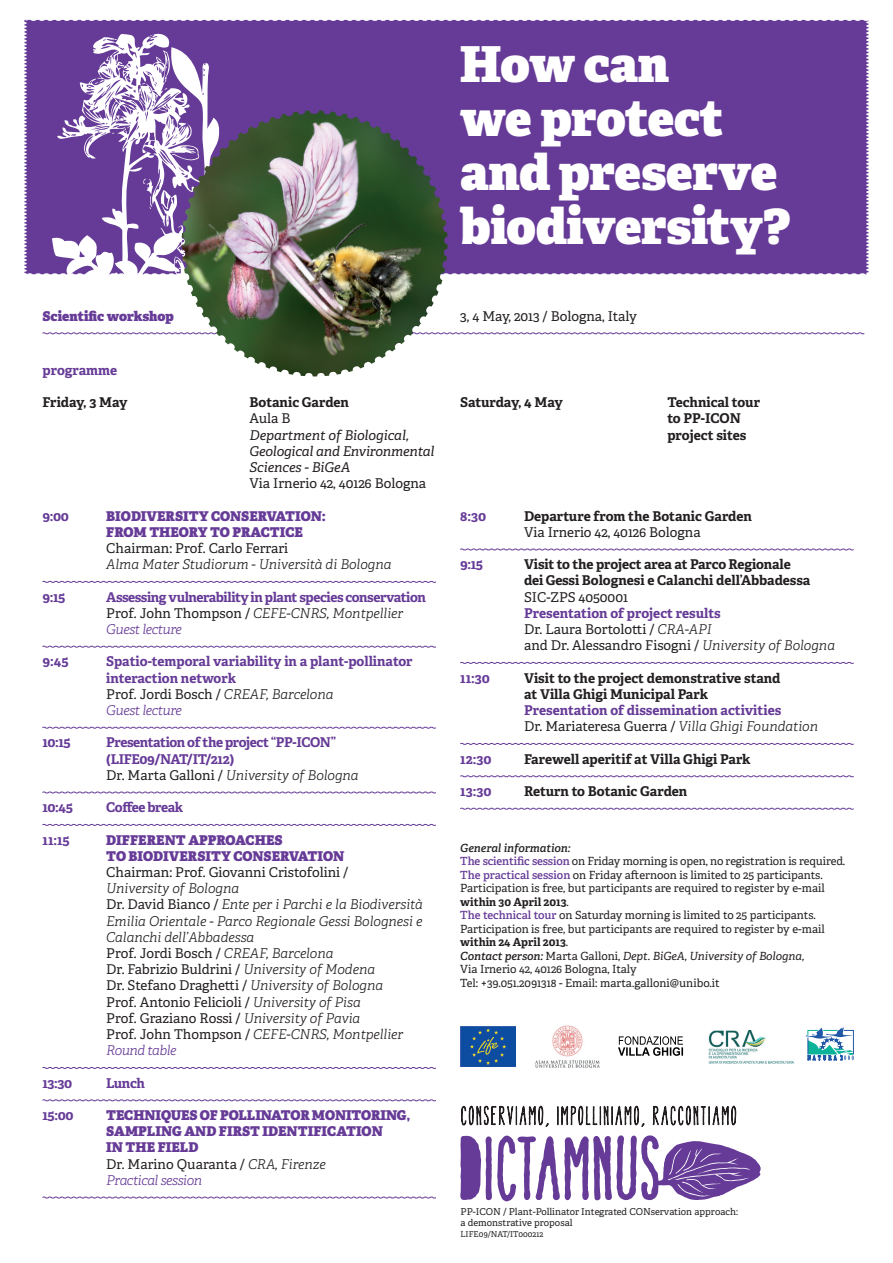
<style>
.page{position:relative;width:893px;height:1263px;background:#fff}
.page>*{position:absolute;margin:0;border:0;box-sizing:border-box;transform-origin:0 0}
.t1{font:800 49.5px/54px "Adelle";color:#fff}
.t2{font:italic 300 13.5px/16.2px "Adelle";color:#231f20}
.t3{font:700 13.5px/16.2px "Adelle";letter-spacing:-.005em;color:#231f20}
.t4{font:700 13.5px/16.2px "Adelle";letter-spacing:-.025em;color:#663b97}
.t5{font:13.5px/16.2px "Adelle";color:#231f20}
.t6{font:800 13.5px/16.2px "Adelle";color:#663b97}
.t7{font:700 13.5px/16.2px "Adelle";letter-spacing:-.005em;color:#663b97}
.t8{font:700 13.5px/16.2px "Adelle";color:#663b97}
.t9{font:italic 13.5px/16.2px "Adelle";color:#231f20}
.t10{font:11.25px/13.5px "Adelle";color:#231f20}
.t11{font:9.45px/10.8px "Adelle";color:#231f20}
.t12{font:8.1px "Adelle";color:#231f20}
.s1{font-weight:400;color:#231f20}
.s2{font-weight:300;font-style:italic;color:#231f20}
.s3{font-weight:300;font-style:italic}
.s4{font-weight:400;font-style:normal}
.s5{color:#663b97}
.s6{font-weight:700;color:#663b97}
.s7{font-weight:600;font-style:italic}
.s8{font-weight:600;color:#663b97}
.s9{font-weight:700}
.s10{font-style:italic}
</style>
<div class="page">
<svg style="left:24px;top:20px;width:844px;height:254px;background:#664290"></svg>
<svg style="left:460px;top:1105px;width:301px;height:96px"></svg>
<svg style="left:42px;top:581px;width:394px;height:2px"></svg>
<svg style="left:42px;top:645px;width:394px;height:3px"></svg>
<svg style="left:42px;top:726px;width:394px;height:3px"></svg>
<svg style="left:42px;top:791px;width:394px;height:3px"></svg>
<svg style="left:42px;top:824px;width:394px;height:2px"></svg>
<svg style="left:42px;top:1067px;width:394px;height:2px"></svg>
<svg style="left:42px;top:1099px;width:394px;height:2px"></svg>
<svg style="left:42px;top:1196px;width:394px;height:3px"></svg>
<svg style="left:460px;top:548px;width:394px;height:3px"></svg>
<svg style="left:460px;top:662px;width:394px;height:2px"></svg>
<svg style="left:460px;top:743px;width:394px;height:2px"></svg>
<svg style="left:460px;top:775px;width:394px;height:3px"></svg>
<svg style="left:460px;top:807px;width:394px;height:3px"></svg>
<svg style="left:52px;top:32px;width:168px;height:300px"></svg>
<svg style="left:160px;top:190px;width:11px;height:19px"></svg>
<svg style="left:163px;top:88px;width:4px;height:3px"></svg>
<svg style="left:142px;top:178px;width:11px;height:32px"></svg>
<svg style="left:176px;top:299px;width:6px;height:10px"></svg>
<svg style="left:42px;top:332px;width:823px;height:19px"></svg>
<img style="left:182px;top:111px;width:134px;height:217px">
<img style="left:535px;top:1025px;width:65px;height:42px">
<img style="left:708px;top:1030px;width:86px;height:33px">
<img style="left:619px;top:1036px;width:64px;height:20px">
<img style="left:460px;top:1027px;width:56px;height:40px">
<svg style="left:805px;top:1027px;width:49px;height:34px"></svg>
<h1 class="t1" style="left:460px;top:38px;width:332px">HOW CAN<br>WE PROTECT<br>AND PRESERVE<br>BIODIVERSITY?</h1>
<p class="t6" style="left:43px;top:308px;width:133px">SCIENTIFIC WORKSHOP</p>
<p class="t5" style="left:460px;top:308px;width:178px">3, 4 May, 2013 / Bologna, Italy</p>
<p class="t8" style="left:43px;top:362px;width:76px">programme</p>
<p class="t3" style="left:43px;top:394px;width:86px">Friday, 3 May</p>
<p class="t3" style="left:250px;top:394px;width:101px">Botanic Garden</p>
<p class="t5" style="left:250px;top:411px;width:42px">Aula B</p>
<p class="t9" style="left:250px;top:427px;width:186px">Department of Biological,<br>Geological and Environmental<br>Sciences - BiGeA</p>
<p class="t5" style="left:250px;top:475px;width:178px">Via Irnerio 42, 40126 Bologna</p>
<p class="t4" style="left:43px;top:508px;width:28px">9:00</p>
<p class="t6" style="left:106px;top:508px;width:221px">BIODIVERSITY CONSERVATION:<br>FROM THEORY TO PRACTICE</p>
<p class="t5" style="left:106px;top:540px;width:183px">Chairman: Prof. Carlo Ferrari</p>
<p class="t2" style="left:106px;top:556px;width:287px">Alma Mater Studiorum - Università di Bologna</p>
<p class="t4" style="left:43px;top:589px;width:24px">9:15</p>
<p class="t4" style="left:106px;top:589px;width:321px">Assessing vulnerability in plant species conservation<br><span class="s1">Prof. John Thompson /</span> <span class="s2">CEFE-CNRS, Montpellier<br></span><span class="s3">Guest lecture</span></p>
<p class="t4" style="left:43px;top:653px;width:28px">9:45</p>
<p class="t7" style="left:106px;top:653px;width:308px">Spatio-temporal variability in a plant-pollinator interaction network<br><span class="s1">Prof. Jordi Bosch /</span> <span class="s2">CREAF, Barcelona<br></span><span class="s3">Guest lecture</span></p>
<p class="t4" style="left:43px;top:734px;width:30px">10:15</p>
<p class="t4" style="left:106px;top:734px;width:254px">Presentation of the project “PP-ICON” (LIFE09/NAT/IT/212)<br><span class="s1">Dr. Marta Galloni /</span> <span class="s2">University of Bologna</span></p>
<p class="t4" style="left:43px;top:799px;width:32px">10:45</p>
<p class="t4" style="left:106px;top:799px;width:78px">Coffee break</p>
<p class="t4" style="left:43px;top:832px;width:29px">11:15</p>
<p class="t6" style="left:106px;top:832px;width:240px">DIFFERENT APPROACHES<br>TO BIODIVERSITY CONSERVATION</p>
<p class="t5" style="left:106px;top:864px;width:243px">Chairman: Prof. Giovanni Cristofolini /</p>
<p class="t2" style="left:106px;top:880px;width:318px">University of Bologna<br><span class="s4">Dr. David Bianco /</span> Ente per i Parchi e la Biodiversità Emilia Orientale - Parco Regionale Gessi Bolognesi e Calanchi dell’Abbadessa<br><span class="s4">Prof. Jordi Bosch /</span> CREAF, Barcelona<br><span class="s4">Dr. Fabrizio Buldrini /</span> University of Modena<br><span class="s4">Dr. Stefano Draghetti /</span> University of Bologna<br><span class="s4">Prof. Antonio Felicioli /</span> University of Pisa<br><span class="s4">Prof. Graziano Rossi /</span> University of Pavia<br><span class="s4">Prof. John Thompson /</span> CEFE-CNRS, Montpellier <span class="s5">Round table</span></p>
<p class="t4" style="left:43px;top:1075px;width:31px">13:30</p>
<p class="t4" style="left:106px;top:1075px;width:40px">Lunch</p>
<p class="t4" style="left:43px;top:1107px;width:33px">15:00</p>
<p class="t6" style="left:106px;top:1107px;width:305px">TECHNIQUES OF POLLINATOR MONITORING,<br>SAMPLING AND FIRST IDENTIFICATION<br>IN THE FIELD<br><span class="s1">Dr. Marino Quaranta /</span> <span class="s2">CRA, Firenze<br></span><span class="s3">Practical session</span></p>
<p class="t3" style="left:460px;top:394px;width:104px">Saturday, 4 May</p>
<p class="t3" style="left:667px;top:394px;width:94px">Technical tour to PP-ICON project sites</p>
<p class="t4" style="left:460px;top:508px;width:28px">8:30</p>
<p class="t3" style="left:524px;top:508px;width:229px">Departure from the Botanic Garden</p>
<p class="t5" style="left:524px;top:524px;width:178px">Via Irnerio 42, 40126 Bologna</p>
<p class="t4" style="left:460px;top:556px;width:24px">9:15</p>
<p class="t3" style="left:524px;top:556px;width:288px">Visit to the project area at Parco Regionale dei Gessi Bolognesi e Calanchi dell’Abbadessa</p>
<p class="t5" style="left:524px;top:589px;width:105px">SIC-ZPS 4050001</p>
<p class="t5" style="left:524px;top:605px;width:312px"><span class="s6">Presentation of project results<br></span>Dr. Laura Bortolotti / <span class="s3">CRA-API<br></span>and Dr. Alessandro Fisogni / <span class="s3">University of Bologna</span></p>
<p class="t4" style="left:460px;top:670px;width:31px">11:30</p>
<p class="t3" style="left:524px;top:670px;width:258px">Visit to the project demonstrative stand at Villa Ghigi Municipal Park</p>
<p class="t8" style="left:524px;top:702px;width:295px">Presentation of dissemination activities<br><span class="s1">Dr. Mariateresa Guerra /</span> <span class="s2">Villa Ghigi Foundation</span></p>
<p class="t4" style="left:460px;top:751px;width:33px">12:30</p>
<p class="t3" style="left:524px;top:751px;width:228px">Farewell aperitif at Villa Ghigi Park</p>
<p class="t4" style="left:460px;top:783px;width:33px">13:30</p>
<p class="t3" style="left:524px;top:783px;width:165px">Return to Botanic Garden</p>
<p class="t10" style="left:460px;top:841px;width:386px"><span class="s7">General information:<br></span><span class="s8">The scientific session</span> on Friday morning is open, no registration is required.<br><span class="s8">The practical session</span> on Friday afternoon is limited to 25 participants.<br>Participation is free, but participants are required to register by e-mail <span class="s9">within 30 April 2013</span>.<br><span class="s8">The technical tour</span> on Saturday morning is limited to 25 participants.<br>Participation is free, but participants are required to register by e-mail <span class="s9">within 24 April 2013</span>.<br><span class="s7">Contact person:</span> Marta Galloni, <span class="s10">Dept. BiGeA, University of Bologna,<br></span>Via Irnerio 42, 40126 Bologna, Italy<br>Tel: +39.051.2091318 - Email: marta.galloni@unibo.it</p>
<p class="t11" style="left:461px;top:1206px;width:279px">PP-ICON / Plant-Pollinator Integrated CONservation approach: a demonstrative proposal</p>
<p class="t12" style="left:461px;top:1229px;width:84px">LIFE09/NAT/IT000212</p>
</div>
